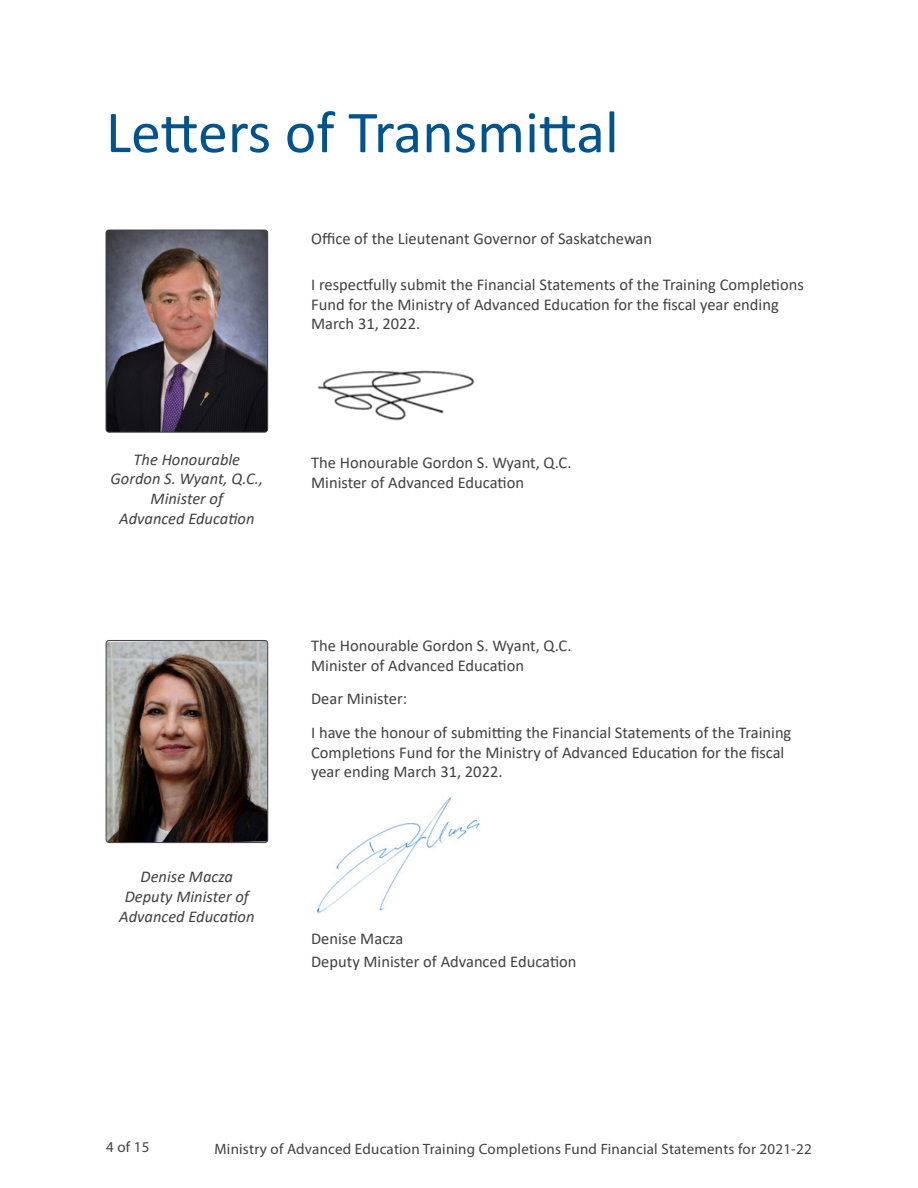
<style>
.page{position:relative;width:918px;height:1188px;background:#fff}
.page>*{position:absolute;margin:0;border:0;box-sizing:border-box;transform-origin:0 0}
.t1{font:60px "Calibri";color:#00538b}
.t2{font:16.5px/19.8px "Calibri";color:#414042}
.t3{font:italic 16.5px/19.8px "Calibri";color:#414042;text-align:center}
.t4{font:15px "Myriad Pro";letter-spacing:.015em;color:#414042}
</style>
<div class="page">
<img style="left:106px;top:642px;width:160px;height:201px">
<div style="left:106px;top:640px;width:162px;height:203px;border:1px solid #414042;border-radius:3px"></div>
<img style="left:106px;top:230px;width:162px;height:202px">
<div style="left:106px;top:230px;width:162px;height:202px;border:1px solid #414042;border-radius:3px"></div>
<img style="left:317px;top:370px;width:158px;height:51px">
<img style="left:316px;top:797px;width:164px;height:116px">
<h1 class="t1" style="left:106px;top:91px;width:514px">Letters of Transmittal</h1>
<p class="t3" style="left:111px;top:448px;width:154px">The Honourable<br>Gordon S. Wyant, Q.C.,<br>Minister of<br>Advanced Education</p>
<p class="t3" style="left:119px;top:866px;width:137px">Denise Macza<br>Deputy Minister of<br>Advanced Education</p>
<p class="t2" style="left:311px;top:228px;width:343px">Office of the Lieutenant Governor of Saskatchewan</p>
<p class="t2" style="left:311px;top:274px;width:494px">I respectfully submit the Financial Statements of the Training Completions<br>Fund for the Ministry of Advanced Education for the fiscal year ending<br>March 31, 2022.</p>
<p class="t2" style="left:311px;top:453px;width:262px">The Honourable Gordon S. Wyant, Q.C.<br>Minister of Advanced Education</p>
<p class="t2" style="left:311px;top:636px;width:262px">The Honourable Gordon S. Wyant, Q.C.<br>Minister of Advanced Education</p>
<p class="t2" style="left:311px;top:682px;width:482px;line-height:33.3px">Dear Minister:<br>I have the honour of submitting the Financial Statements of the Training</p>
<p class="t2" style="left:311px;top:742px;width:475px">Completions Fund for the Ministry of Advanced Education for the fiscal year ending March 31, 2022.</p>
<p class="t2" style="left:311px;top:926px;width:267px;line-height:23.1px">Denise Macza<br>Deputy Minister of Advanced Education</p>
<p class="t4" style="left:106px;top:1138px;width:45px">4 of 15</p>
<p class="t4" style="left:214px;top:1139px;width:599px">Ministry of Advanced Education Training Completions Fund Financial Statements for 2021-22</p>
</div>
